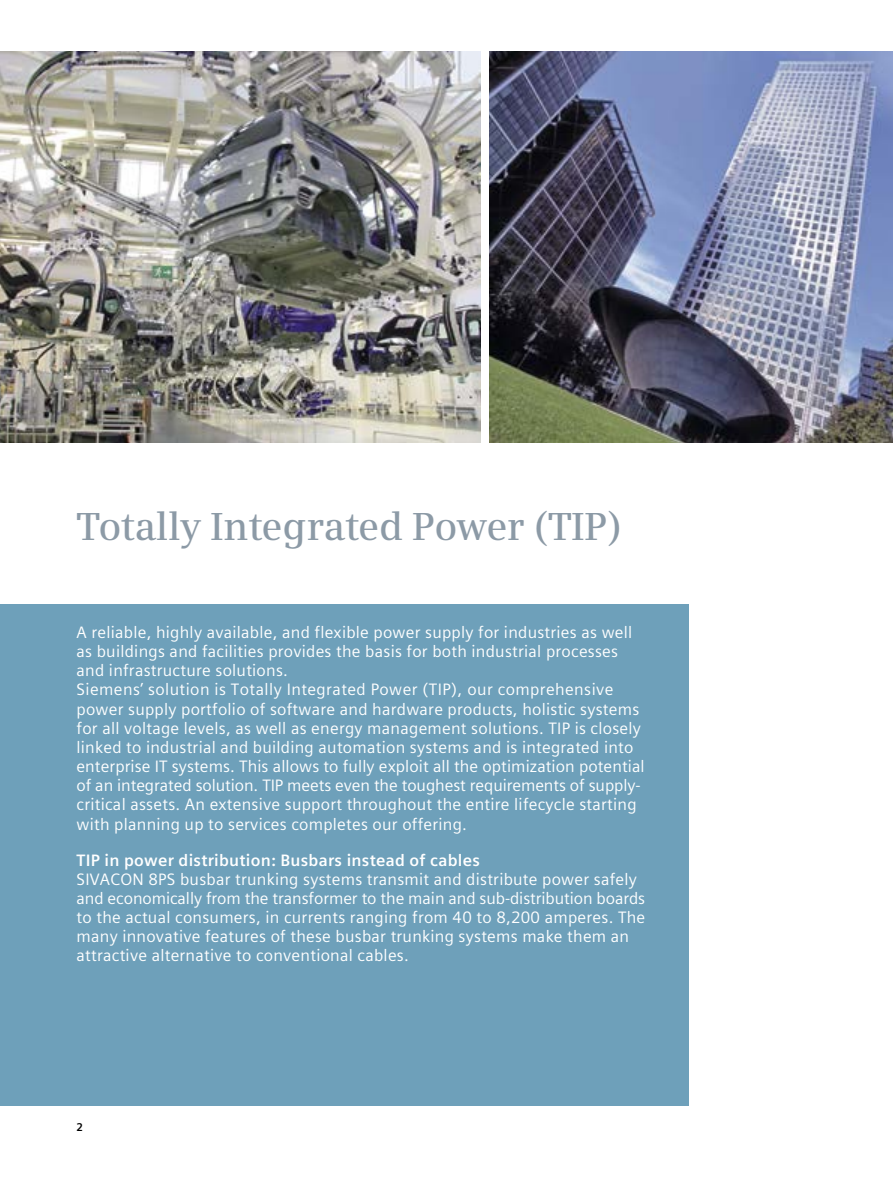
<style>
.page{position:relative;width:893px;height:1191px;background:#fff}
.page>*{position:absolute;margin:0;border:0;box-sizing:border-box;transform-origin:0 0}
.t1{font:600 39px "Siemens Serif";letter-spacing:-.01em;color:#8c9aa6}
.t2{font:16.5px/19.2px "Siemens Sans Global";letter-spacing:.015em;color:#fff}
.t3{font:700 16.5px "Siemens Sans Global";letter-spacing:.015em;color:#fff}
.t4{font:700 11.25px "Siemens Sans Global";color:#000}
</style>
<div class="page">
<img style="left:489px;top:51px;width:404px;height:391px">
<img style="left:0;top:51px;width:480px;height:391px">
<div style="left:0;top:604px;width:689px;height:502px;background:#6ea0ba"></div>
<h1 class="t1" style="left:77px;top:504px;width:547px">Totally Integrated Power (TIP)</h1>
<p class="t2" style="left:77px;top:623px;width:570px">A reliable, highly available, and flexible power supply for industries as well as buildings and facilities provides the basis for both industrial processes and infrastructure solutions.<br>Siemens’ solution is Totally Integrated Power (TIP), our comprehensive power supply portfolio of software and hardware products, holistic systems for all voltage levels, as well as energy management solutions. TIP is closely linked to industrial and building automation systems and is integrated into enterprise IT systems. This allows to fully exploit all the optimization potential of an integrated solution. TIP meets even the toughest requirements of supply&shy;critical assets. An extensive support throughout the entire lifecycle starting with planning up to services completes our offering.</p>
<p class="t3" style="left:77px;top:847px;width:405px">TIP in power distribution: Busbars instead of cables</p>
<p class="t2" style="left:77px;top:869px;width:570px">SIVACON 8PS busbar trunking systems transmit and distribute power safely and economically from the transformer to the main and sub-distribution boards to the actual consumers, in currents ranging from 40 to 8,200 amperes. The many innovative features of these busbar trunking systems make them an attractive alternative to conventional cables.</p>
<p class="t4" style="left:77px;top:1118px;width:8px">2</p>
</div>
